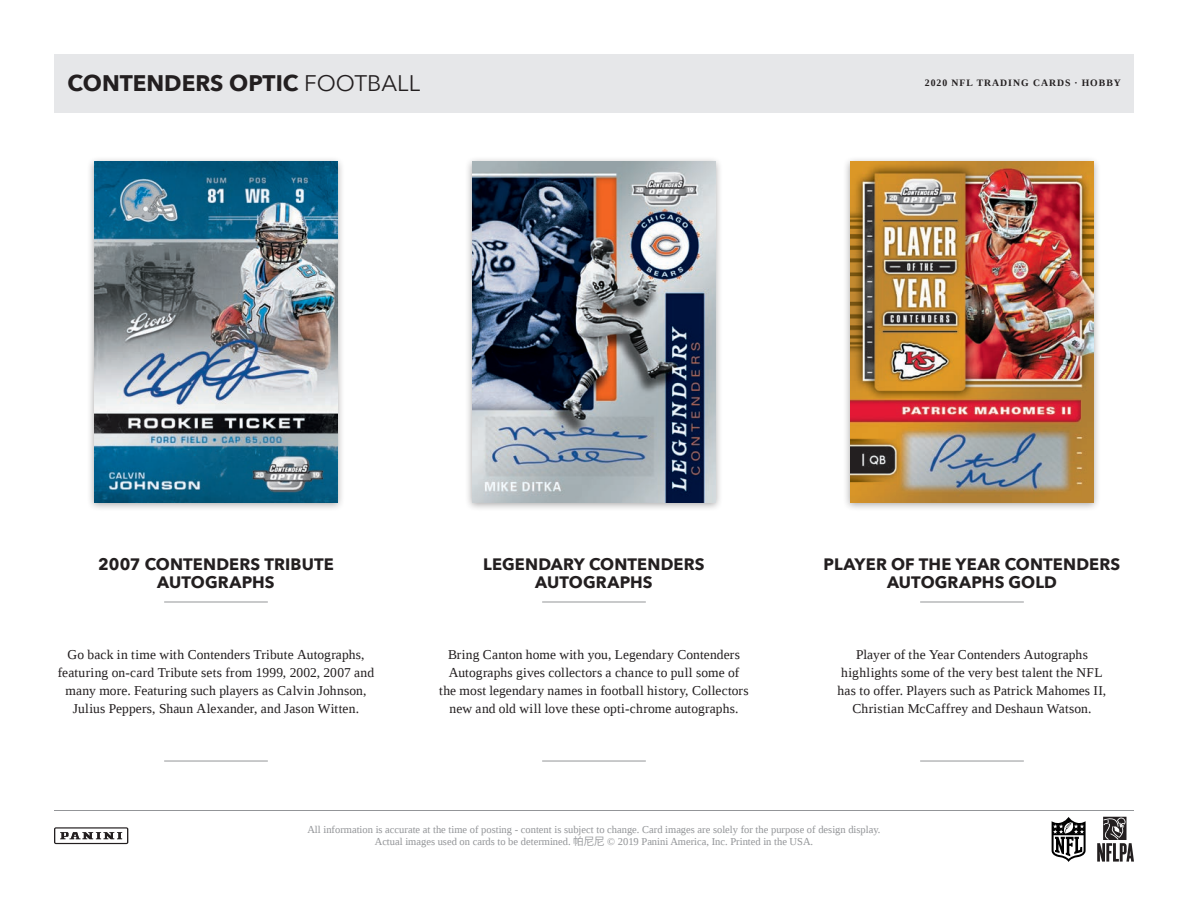
<style>
.page{position:relative;width:1188px;height:918px;background:#fff}
.page>*{position:absolute;margin:0;border:0;box-sizing:border-box;transform-origin:0 0}
.t1{font:700 22.5px "Avenir Next";color:#231f20}
.t2{font:700 16.5px/18px "Avenir Next";letter-spacing:.005em;color:#231f20;text-align:center}
.t3{font:13.5px/18px "Liberation Serif";letter-spacing:.01em;color:#231f20;text-align:center}
.t4{font:10.5px/12.6px "Liberation Serif";color:#939598;text-align:center}
.t5{font:700 9.75px "Liberation Serif";letter-spacing:.1em;color:#231f20}
.s1{font-weight:400}
.s2{font-family:"Koz Go Pr 6 N"}
</style>
<div class="page">
<hr style="left:920px;top:602px;width:104px;height:1px;background:#939598">
<hr style="left:920px;top:761px;width:104px;height:1px;background:#939598">
<hr style="left:542px;top:602px;width:104px;height:1px;background:#939598">
<hr style="left:542px;top:761px;width:104px;height:1px;background:#939598">
<hr style="left:164px;top:602px;width:104px;height:1px;background:#939598">
<hr style="left:164px;top:761px;width:104px;height:1px;background:#939598">
<div style="left:87px;top:157px;width:258px;height:355px;background:#231f20;opacity:.4"></div>
<img style="left:94px;top:162px;width:243px;height:340px">
<div style="left:465px;top:157px;width:258px;height:355px;background:#231f20;opacity:.4"></div>
<img style="left:472px;top:162px;width:244px;height:340px">
<div style="left:843px;top:157px;width:258px;height:355px;background:#231f20;opacity:.4"></div>
<img style="left:850px;top:162px;width:244px;height:340px">
<hr style="left:54px;top:810px;width:1080px;height:1px;background:#939598">
<svg style="left:54px;top:827px;width:74px;height:17px"></svg>
<svg style="left:1097px;top:817px;width:37px;height:45px"></svg>
<svg style="left:1051px;top:817px;width:35px;height:45px"></svg>
<div style="left:54px;top:54px;width:1080px;height:58px;background:#e6e7e9"></div>
<p class="t1" style="left:68px;top:64px;width:354px">CONTENDERS OPTIC <span class="s1">FOOTBALL</span></p>
<p class="t5" style="left:925px;top:77px;width:198px">2020 NFL TRADING CARDS · HOBBY</p>
<p class="t2" style="left:98px;top:555px;width:237px">2007 CONTENDERS TRIBUTE<br>AUTOGRAPHS</p>
<p class="t2" style="left:483px;top:555px;width:223px">LEGENDARY CONTENDERS<br>AUTOGRAPHS</p>
<p class="t2" style="left:824px;top:555px;width:298px">PLAYER OF THE YEAR CONTENDERS<br>AUTOGRAPHS GOLD</p>
<p class="t3" style="left:58px;top:646px;width:318px">Go back in time with Contenders Tribute Autographs, featuring on-card Tribute sets from 1999, 2002, 2007 and many more. Featuring such players as Calvin Johnson, Julius Peppers, Shaun Alexander, and Jason Witten.</p>
<p class="t3" style="left:439px;top:646px;width:311px">Bring Canton home with you, Legendary Contenders Autographs gives collectors a chance to pull some of the most legendary names in football history, Collectors new and old will love these opti-chrome autographs.</p>
<p class="t3" style="left:838px;top:646px;width:270px">Player of the Year Contenders Autographs highlights some of the very best talent the NFL has to offer. Players such as Patrick Mahomes II, Christian McCaffrey and Deshaun Watson.</p>
<p class="t4" style="left:307px;top:823px;width:575px">All information is accurate at the time of posting - content is subject to change. Card images are solely for the purpose of design display.<br>Actual images used on cards to be determined. <span class="s2">帕尼尼</span> © 2019 Panini America, Inc. Printed in the USA.</p>
</div>
